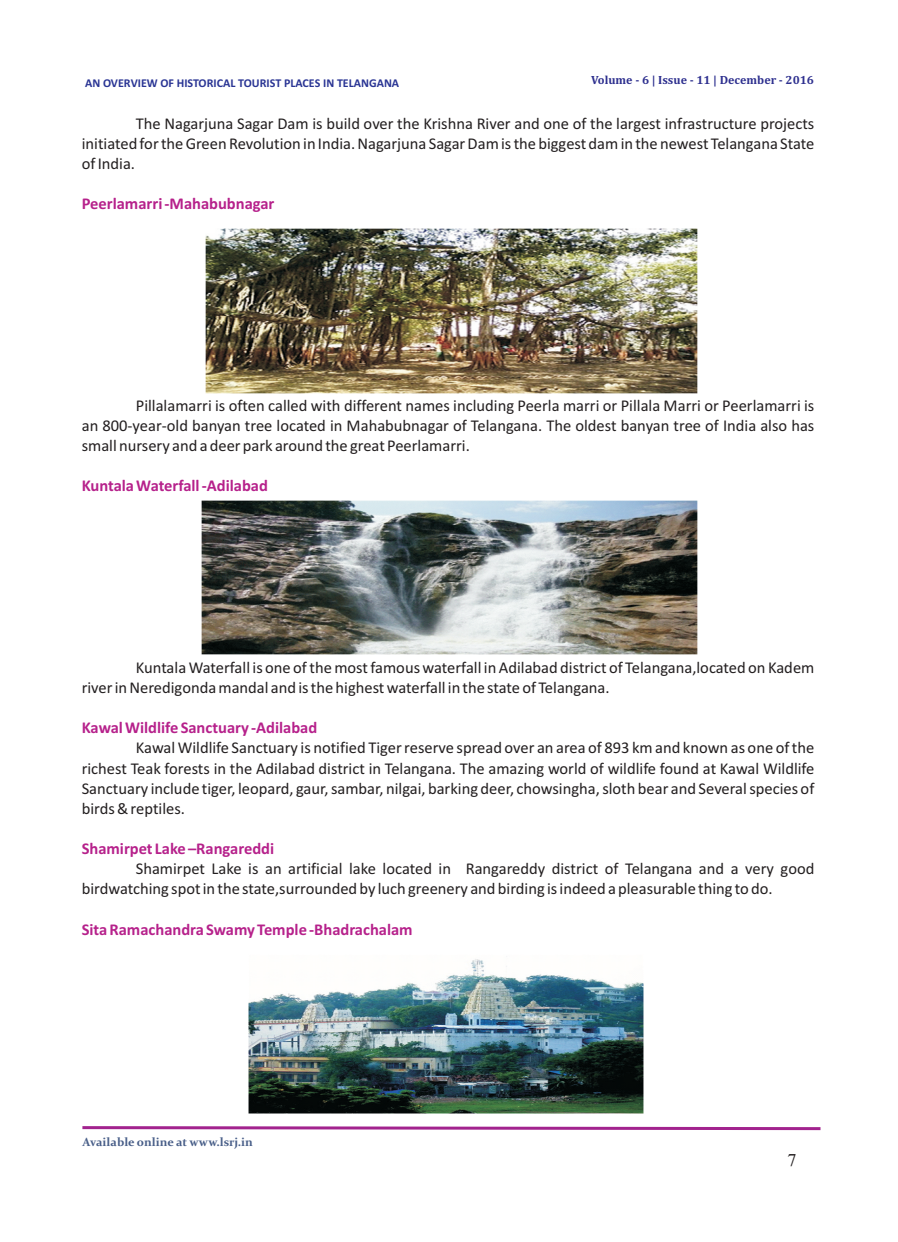
<style>
.page{position:relative;width:898px;height:1242px;background:#fff}
.page>*{position:absolute;margin:0;border:0;box-sizing:border-box;transform-origin:0 0}
.t1{font:18px "Times New Roman";color:#231f20}
.t2{font:16.5px/20.1px "Calibri";color:#231f20;text-align:justify}
.t3{font:700 16.5px "Calibri";color:#b6218b}
.t4{font:700 12px "Calibri";color:#2a3594}
.t5{font:700 12px "Cambria";color:#2e308f}
.t6{font:700 12px "Constantia";color:#485e88}
</style>
<div class="page">
<svg style="left:82px;top:1126px;width:739px;height:5px"></svg>
<img style="left:205px;top:228px;width:492px;height:165px">
<img style="left:201px;top:501px;width:496px;height:153px">
<img style="left:248px;top:959px;width:395px;height:154px">
<p class="t4" style="left:85px;top:78px;width:315px">AN OVERVIEW OF HISTORICAL TOURIST PLACES IN TELANGANA</p>
<p class="t5" style="left:591px;top:74px;width:224px">Volume - 6 | Issue - 11 | December - 2016</p>
<p class="t2" style="left:82px;top:115px;width:734px;text-indent:54px">The Nagarjuna Sagar Dam is build over the Krishna River and one of the largest infrastructure projects initiated for the Green Revolution in India. Nagarjuna Sagar Dam is the biggest dam in the newest Telangana State of India.</p>
<p class="t3" style="left:82px;top:197px;width:194px">Peerlamarri -Mahabubnagar</p>
<p class="t2" style="left:82px;top:397px;width:734px;text-indent:54px">Pillalamarri is often called with different names including Peerla marri or Pillala Marri or Peerlamarri is an 800-year-old banyan tree located in Mahabubnagar of Telangana. The oldest banyan tree of India also has small nursery and a deer park around the great Peerlamarri.</p>
<p class="t3" style="left:82px;top:479px;width:188px">Kuntala Waterfall -Adilabad</p>
<p class="t2" style="left:82px;top:658px;width:733px;text-indent:54px">Kuntala Waterfall is one of the most famous waterfall in Adilabad district of Telangana,located on Kadem river in Neredigonda mandal and is the highest waterfall in the state of Telangana.</p>
<p class="t3" style="left:82px;top:721px;width:237px">Kawal Wildlife Sanctuary -Adilabad</p>
<p class="t2" style="left:82px;top:739px;width:734px;text-indent:54px">Kawal Wildlife Sanctuary is notified Tiger reserve spread over an area of 893 km and known as one of the richest Teak forests in the Adilabad district in Telangana. The amazing world of wildlife found at Kawal Wildlife Sanctuary include tiger, leopard, gaur, sambar, nilgai, barking deer, chowsingha, sloth bear and Several species of birds &amp; reptiles.</p>
<p class="t3" style="left:82px;top:841px;width:194px">Shamirpet Lake –Rangareddi</p>
<p class="t2" style="left:82px;top:860px;width:734px;text-indent:54px">Shamirpet Lake is an artificial lake located in Rangareddy district of Telangana and a very good birdwatching spot in the state,surrounded by luch greenery and birding is indeed a pleasurable thing to do.</p>
<p class="t3" style="left:82px;top:922px;width:332px">Sita Ramachandra Swamy Temple -Bhadrachalam</p>
<p class="t6" style="left:82px;top:1137px;width:172px">Available online at www.lsrj.in</p>
<p class="t1" style="left:787px;top:1153px;width:10px">7</p>
</div>
